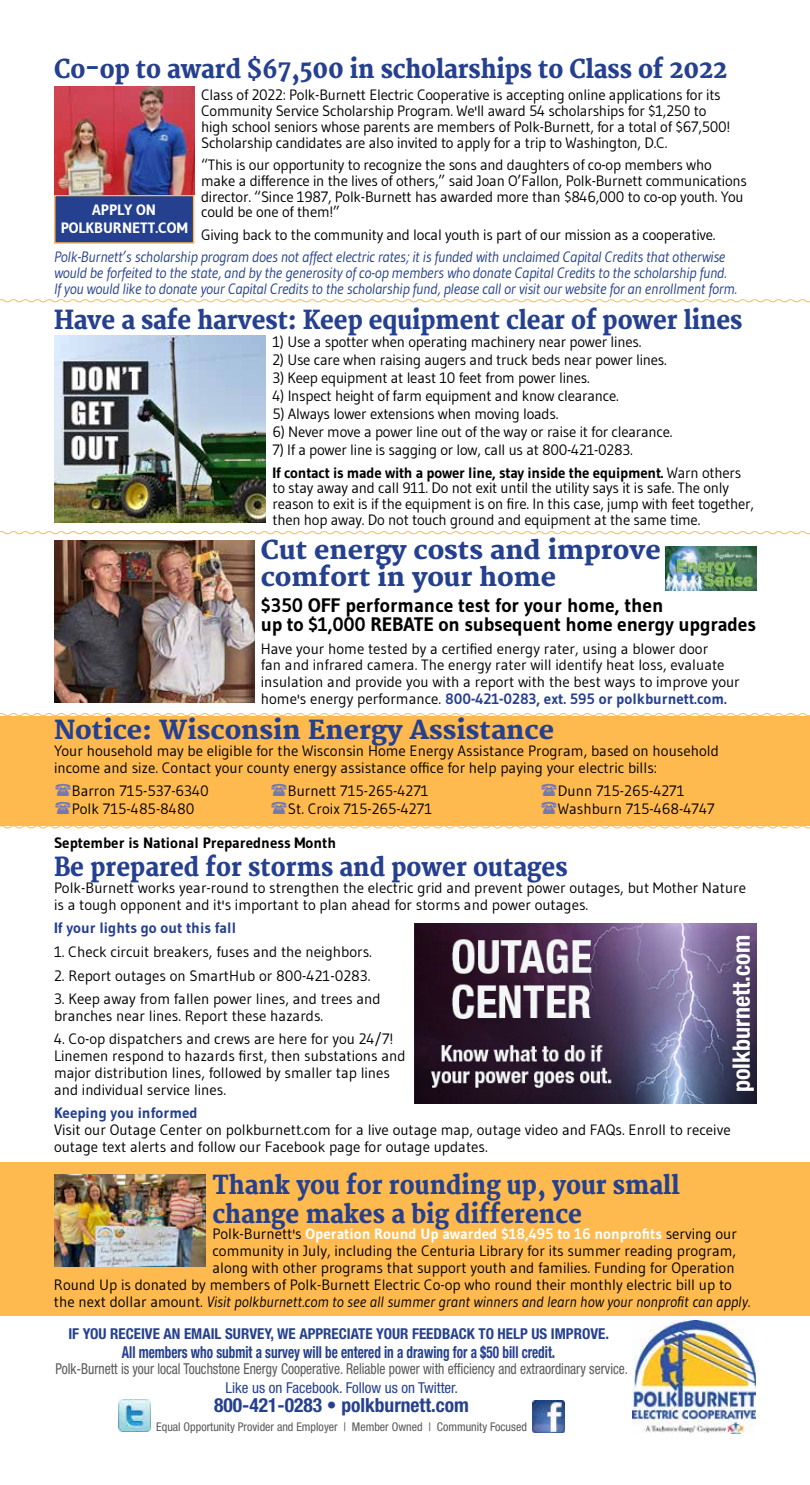
<style>
.page{position:relative;width:810px;height:1485px;background:#fff}
.page>*{position:absolute;margin:0;border:0;box-sizing:border-box;transform-origin:0 0}
.t1{font:800 25.5px/28.5px "Merriweather";color:#25408f;scale:.9 1}
.t2{font:800 25.5px/27px "Merriweather";color:#25408f}
.t3{font:700 condensed 24px "Helvetica Neue LT Std";color:#fff}
.t4{font:700 19.5px/19.5px "Gudea";letter-spacing:-.01em;color:#000}
.t5{font:700 condensed 19.5px "Helvetica Neue LT Std";color:#25408f}
.t6{font:700 condensed 16.5px "Helvetica Neue LT Std";color:#25408f;scale:.8 1}
.t7{font:15px/16.8px "Gudea";color:#000}
.t8{font:italic 15px/15.8px "Gudea";letter-spacing:-.015em;color:#25408f}
.t9{font:condensed 15px "Helvetica Neue LT Std";color:#58595b;scale:.9 1}
.t10{font:italic 15px "Gudea";color:#000}
.t11{font:700 15px/18px "Gudea";color:#fff;text-align:center}
.t12{font:700 condensed 15px "Helvetica Neue LT Std";color:#25408f}
.t13{font:700 15px "Gudea";color:#25408f}
.t14{font:700 15px "Gudea";color:#000}
.t15{font:condensed 15px "Helvetica Neue LT Std";color:#25408f}
.t16{font:condensed 12px "Helvetica Neue LT Std";color:#58595b}
.s1{font-weight:700}
.s2{font-weight:700;color:#25408f}
.s3{font-weight:400;color:#000}
.s4{font-style:normal}
.s5{font-size:18px}
</style>
<div class="page">
<div style="left:0;top:716px;width:810px;height:109px;background:#ffba4f"></div>
<div style="left:0;top:1163px;width:810px;height:153px;background:#ffba4f"></div>
<img style="left:532px;top:1400px;width:32px;height:32px">
<img style="left:119px;top:1399px;width:31px;height:32px">
<img style="left:632px;top:1321px;width:124px;height:113px">
<img style="left:54px;top:540px;width:200px;height:163px">
<img style="left:666px;top:547px;width:91px;height:44px">
<div style="left:55px;top:196px;width:139px;height:47px;background:#25408f"></div>
<div style="left:54px;top:195px;width:140px;height:49px;border:2px solid #ffba4f"></div>
<img style="left:55px;top:87px;width:139px;height:108px">
<img style="left:54px;top:336px;width:212px;height:186px">
<img style="left:414px;top:924px;width:342px;height:180px">
<img style="left:54px;top:1174px;width:152px;height:92px">
<svg style="left:0;top:825px;width:810px;height:4px"></svg>
<svg style="left:0;top:531px;width:810px;height:4px"></svg>
<svg style="left:0;top:299px;width:810px;height:4px"></svg>
<svg style="left:0;top:713px;width:810px;height:3px"></svg>
<h1 class="t1" style="left:54px;top:56px;width:750px">Co-op to award $67,500 in scholarships to Class of 2022</h1>
<p class="t7" style="left:201px;top:87px;width:531px;line-height:15.8px">Class of 2022: Polk-Burnett Electric Cooperative is accepting online applications for its Community Service Scholarship Program. We'll award 54 scholarships for $1,250 to high school seniors whose parents are members of Polk-Burnett, for a total of $67,500!<br>Scholarship candidates are also invited to apply for a trip to Washington, D.C.</p>
<p class="t7" style="left:201px;top:157px;width:547px;line-height:15.8px">“This is our opportunity to recognize the sons and daughters of co-op members who make a difference in the lives of others,” said Joan O’Fallon, Polk-Burnett communications director. “Since 1987, Polk-Burnett has awarded more than $846,000 to co-op youth. You could be one of them!”</p>
<p class="t7" style="left:201px;top:226px;width:516px">Giving back to the community and local youth is part of our mission as a cooperative.</p>
<p class="t8" style="left:54px;top:249px;width:685px">Polk-Burnett’s scholarship program does not affect electric rates; it is funded with unclaimed Capital Credits that otherwise would be forfeited to the state, and by the generosity of co-op members who donate Capital Credits to the scholarship fund.<br>If you would like to donate your Capital Credits to the scholarship fund, please call or visit our website for an enrollment form.</p>
<h1 class="t1" style="left:54px;top:307px;width:766px">Have a safe harvest: Keep equipment clear of power lines</h1>
<p class="t7" style="left:272px;top:333px;width:370px">1) Use a spotter when operating machinery near power lines.</p>
<p class="t7" style="left:272px;top:351px;width:396px">2) Use care when raising augers and truck beds near power lines.</p>
<p class="t7" style="left:272px;top:369px;width:319px">3) Keep equipment at least 10 feet from power lines.</p>
<p class="t7" style="left:272px;top:387px;width:348px">4) Inspect height of farm equipment and know clearance.</p>
<p class="t7" style="left:272px;top:405px;width:287px">5) Always lower extensions when moving loads.</p>
<p class="t7" style="left:272px;top:423px;width:402px">6) Never move a power line out of the way or raise it for clearance.</p>
<p class="t7" style="left:272px;top:438px;width:470px;line-height:22.5px">7) If a power line is sagging or low, call us at 800-421-0283.<br><span class="s1">If contact is made with a power line, stay inside the equipment.</span> Warn others</p>
<p class="t7" style="left:272px;top:480px;width:483px;line-height:15.8px">to stay away and call 911. Do not exit until the utility says it is safe. The only reason to exit is if the equipment is on fire. In this case, jump with feet together, then hop away. Do not touch ground and equipment at the same time.</p>
<h1 class="t2" style="left:261px;top:537px;width:402px">Cut energy costs and improve comfort in your home</h1>
<h3 class="t4" style="left:261px;top:595px;width:497px">$350 OFF performance test for your home, then<br>up to $1,000 REBATE on subsequent home energy upgrades</h3>
<p class="t7" style="left:261px;top:640px;width:481px">Have your home tested by a certified energy rater, using a blower door<br>fan and infrared camera. The energy rater will identify heat loss, evaluate insulation and provide you with a report with the best ways to improve your home's energy performance. <span class="s2">800-421-0283, ext. 595 or polkburnett.com.</span></p>
<h1 class="t2" style="left:54px;top:718px;width:502px">Notice: Wisconsin Energy Assistance</h1>
<p class="t7" style="left:54px;top:742px;width:666px">Your household may be eligible for the Wisconsin Home Energy Assistance Program, based on household income and size. Contact your county energy assistance office for help paying your electric bills:</p>
<p class="t7" style="left:72px;top:782px;width:139px">Barron 715-537-6340</p>
<p class="t7" style="left:288px;top:782px;width:142px">Burnett 715-265-4271</p>
<p class="t7" style="left:558px;top:782px;width:128px">Dunn 715-265-4271</p>
<p class="t7" style="left:72px;top:800px;width:124px">Polk 715-485-8480</p>
<p class="t7" style="left:288px;top:800px;width:146px">St. Croix 715-265-4271</p>
<p class="t7" style="left:558px;top:800px;width:159px">Washburn 715-468-4747</p>
<p class="t14" style="left:54px;top:833px;width:284px">September is National Preparedness Month</p>
<h1 class="t1" style="left:54px;top:854px;width:572px">Be prepared for storms and power outages</h1>
<p class="t7" style="left:54px;top:879px;width:694px">Polk-Burnett works year-round to strengthen the electric grid and prevent power outages, but Mother Nature is a tough opponent and it's important to plan ahead for storms and power outages.</p>
<p class="t13" style="left:54px;top:919px;width:184px">If your lights go out this fall</p>
<p class="t7" style="left:54px;top:943px;width:319px">1. Check circuit breakers, fuses and the neighbors.</p>
<p class="t7" style="left:54px;top:967px;width:318px">2. Report outages on SmartHub or 800-421-0283.</p>
<p class="t7" style="left:54px;top:990px;width:328px">3. Keep away from fallen power lines, and trees and branches near lines. Report these hazards.</p>
<p class="t7" style="left:54px;top:1031px;width:353px">4. Co-op dispatchers and crews are here for you 24/7!<br>Linemen respond to hazards first, then substations and major distribution lines, followed by smaller tap lines and individual service lines.</p>
<p class="t13" style="left:54px;top:1104px;width:145px">Keeping you informed</p>
<p class="t7" style="left:54px;top:1121px;width:678px">Visit our Outage Center on polkburnett.com for a live outage map, outage video and FAQs. Enroll to receive outage text alerts and follow our Facebook page for outage updates.</p>
<h1 class="t1" style="left:212px;top:1172px;width:521px">Thank you for rounding up, your small change makes a big difference</h1>
<p class="t11" style="left:212px;top:1225px;width:526px"><span class="s3">Polk-Burnett's</span> Operation Round Up awarded $18,495 to 16 nonprofits <span class="s3">serving our</span></p>
<p class="t7" style="left:212px;top:1242px;width:525px">community in July, including the Centuria Library for its summer reading program,</p>
<p class="t7" style="left:212px;top:1259px;width:524px">along with other programs that support youth and families. Funding for Operation</p>
<p class="t7" style="left:54px;top:1276px;width:679px">Round Up is donated by members of Polk-Burnett Electric Co-op who round their monthly electric bill up to</p>
<p class="t10" style="left:54px;top:1292px;width:698px"><span class="s4">the next dollar amount.</span> Visit polkburnett.com to see all summer grant winners and learn how your nonprofit can apply.</p>
<p class="t11" style="left:61px;top:201px;width:129px">APPLY ON<br>POLKBURNETT.COM</p>
<h2 class="t3" style="left:727px;top:1092px;width:159px;rotate:-90deg">polkburnett.com</h2>
<p class="t12" style="left:68px;top:1325px;width:542px">IF YOU RECEIVE AN EMAIL SURVEY, WE APPRECIATE YOUR FEEDBACK TO HELP US IMPROVE.</p>
<p class="t6" style="left:122px;top:1342px;width:543px">All members who submit a survey will be entered in a drawing for a $50 bill credit<span class="s5">.</span></p>
<p class="t9" style="left:56px;top:1360px;width:638px">Polk-Burnett is your local Touchstone Energy Cooperative. Reliable power with efficiency and extraordinary service.</p>
<p class="t15" style="left:226px;top:1379px;width:234px">Like us on Facebook. Follow us on Twitter.</p>
<h3 class="t5" style="left:214px;top:1393px;width:256px">800-421-0283 • polkburnett.com</h3>
<p class="t16" style="left:156px;top:1420px;width:372px">Equal Opportunity Provider and Employer | Member Owned | Community Focused</p>
</div>
